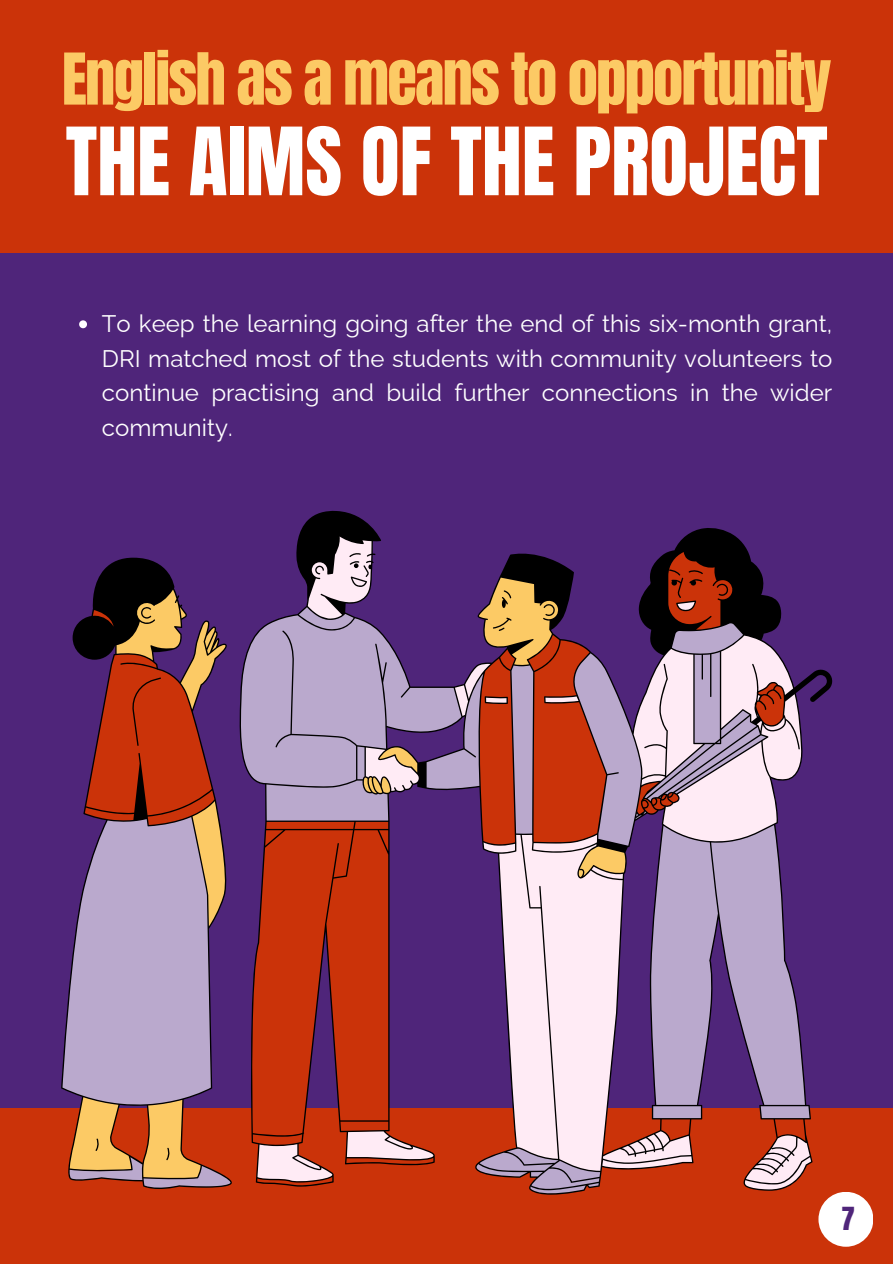
<style>
.page{position:relative;width:893px;height:1264px;background:#fff}
.page>*{position:absolute;margin:0;border:0;box-sizing:border-box;transform-origin:0 0}
.t1{font:79.95px "Anton";color:#fff}
.t2{font:60.6px "Anton";letter-spacing:-.03em;color:#fcca65}
.t3{font:27px "Anton";color:#4f257a}
.t4{font:24px/34.8px "Raleway";color:#fff;text-align:justify}
</style>
<div class="page">
<div style="left:0;top:0;width:892px;height:1263px;background:#cb3309"></div>
<div style="left:0;top:253px;width:892px;height:1010px;background:#4f257a"></div>
<svg style="left:79px;top:320px;width:8px;height:8px"></svg>
<div style="left:0;top:1108px;width:892px;height:155px;background:#cb3309"></div>
<svg style="left:61px;top:510px;width:771px;height:685px"></svg>
<div style="left:818px;top:1191px;width:55px;height:55px;background:#fff;border-radius:50%"></div>
<p class="t2" style="left:62px;top:36px;width:771px">English as a means to opportunity</p>
<p class="t1" style="left:66px;top:104px;width:763px">THE AIMS OF THE PROJECT</p>
<p class="t4" style="left:102px;top:306px;width:731px">To keep the learning going after the end of this six-month grant, DRI matched most of the students with community volunteers to continue practising and build further connections in the wider community.</p>
<p class="t3" style="left:841px;top:1199px;width:15px">7</p>
</div>
